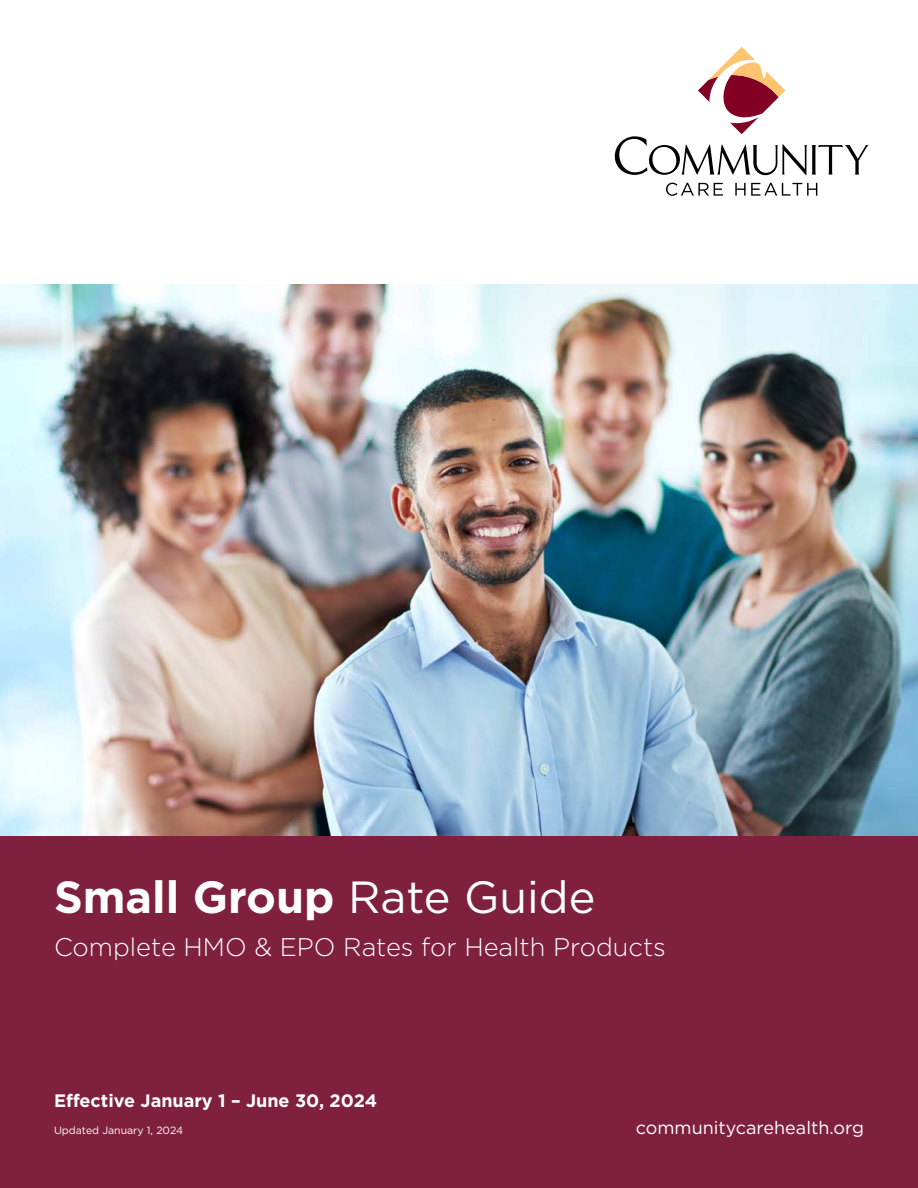
<style>
.page{position:relative;width:918px;height:1188px;background:#fff}
.page>*{position:absolute;margin:0;border:0;box-sizing:border-box;transform-origin:0 0}
.t1{font:700 45px "Gotham";color:#fff}
.t2{font:300 25.5px "Gotham";color:#fff}
.t3{font:700 18px "Gotham";color:#fff}
.t4{font:18px "Gotham";color:#fff}
.t5{font:10.5px "Gotham";color:#fff}
.s1{font-weight:400}
</style>
<div class="page">
<div style="left:0;top:836px;width:918px;height:352px;background:#7f203f"></div>
<img style="left:0;top:284px;width:918px;height:552px">
<svg style="left:666px;top:183px;width:57px;height:13px"></svg>
<svg style="left:735px;top:183px;width:82px;height:13px"></svg>
<svg style="left:614px;top:47px;width:255px;height:128px"></svg>
<h1 class="t1" style="left:54px;top:868px;width:543px">Small Group <span class="s1">Rate Guide</span></h1>
<p class="t2" style="left:54px;top:931px;width:613px">Complete HMO &amp; EPO Rates for Health Products</p>
<p class="t3" style="left:54px;top:1089px;width:325px">Effective January 1 – June 30, 2024</p>
<p class="t5" style="left:54px;top:1124px;width:131px">Updated January 1, 2024</p>
<p class="t4" style="left:636px;top:1116px;width:230px">communitycarehealth.org</p>
</div>
